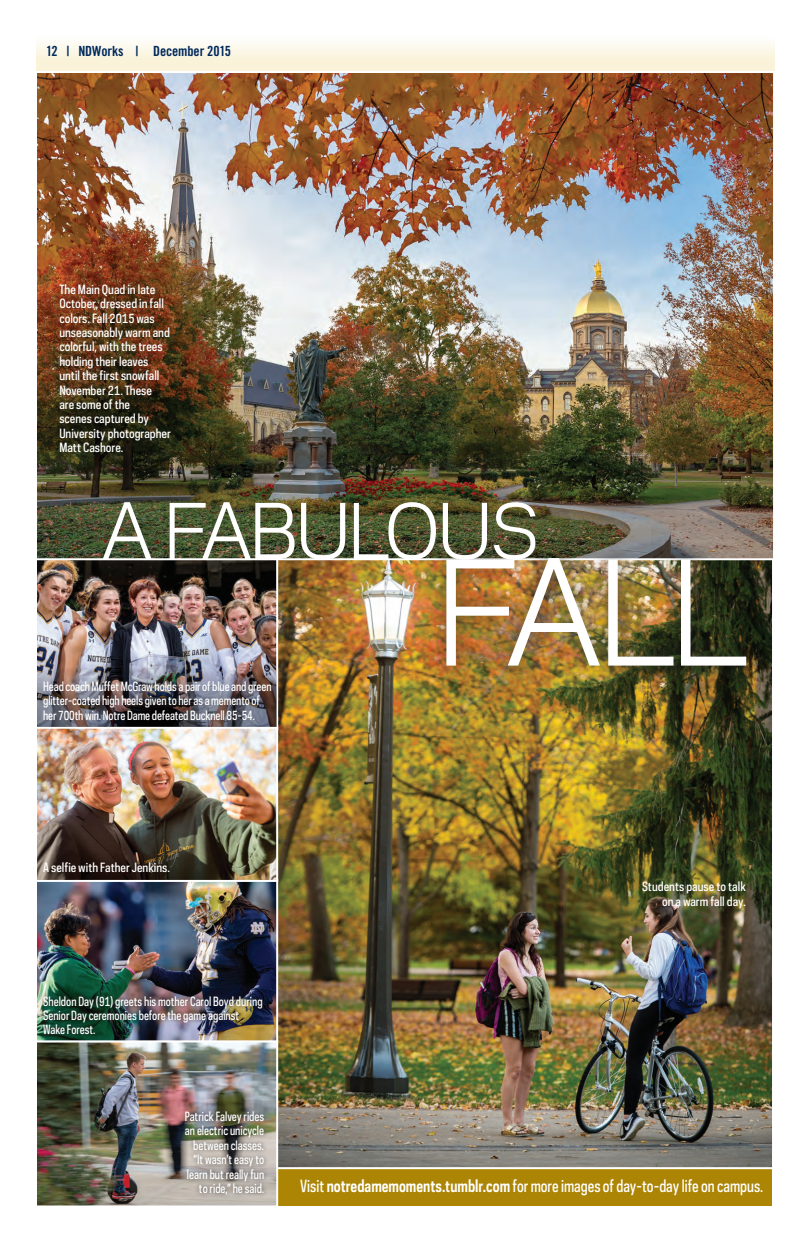
<style>
.page{position:relative;width:810px;height:1242px;background:#fff}
.page>*{position:absolute;margin:0;border:0;box-sizing:border-box;transform-origin:0 0}
.t1{font:136px "Galaxie Polaris";color:#fff}
.t2{font:72px "Galaxie Polaris";letter-spacing:-.05em;color:#fff}
.t3{font:500 15.8px "Galaxie Polaris Condensed";color:#fff;scale:.9 1}
.t4{font:14px "Trade Gothic Bold Cond Twenty";letter-spacing:-.01em;color:#00295c}
.t5{font:500 12px/14.4px "Galaxie Polaris Condensed";color:#fff;scale:.9 1}
.t6{font:500 12px/14.4px "Galaxie Polaris Condensed";color:#fff}
.s1{font-weight:700}
</style>
<div class="page">
<div style="left:273px;top:1163px;width:499px;height:43px;background:#ad8504"></div>
<img style="left:278px;top:560px;width:494px;height:607px">
<div style="left:36px;top:36px;width:738px;height:36px;background:linear-gradient(to bottom,#fefcf9,#f9f1d3)"></div>
<img style="left:38px;top:560px;width:237px;height:645px">
<div style="left:35px;top:557px;width:243px;height:173px;border:2px solid #fff"></div>
<div style="left:35px;top:879px;width:243px;height:164px;border:2px solid #fff"></div>
<div style="left:35px;top:1041px;width:243px;height:167px;border:2px solid #fff"></div>
<div style="left:35px;top:727px;width:243px;height:155px;border:2px solid #fff"></div>
<img style="left:38px;top:74px;width:734px;height:483px">
<div style="left:426px;top:538px;width:340px;height:148px;background:#231f20;opacity:.75"></div>
<div style="left:39px;top:990px;width:229px;height:50px;background:#231f20;opacity:.75"></div>
<img style="left:37px;top:659px;width:239px;height:68px">
<div style="left:180px;top:1106px;width:89px;height:93px;background:#231f20;opacity:.75"></div>
<hr style="left:276px;top:1167px;width:502px;height:2px;background:#fff">
<p class="t4" style="left:46px;top:42px;width:187px">12 | NDWorks | December 2015</p>
<p class="t6" style="left:59px;top:282px;width:113px">The Main Quad in late<br>October, dressed in fall colors. Fall 2015 was unseasonably warm and colorful, with the trees holding their leaves until the first snowfall<br>November 21. These<br>are some of the<br>scenes captured by<br>University photographer<br>Matt Cashore.</p>
<h2 class="t2" style="left:101px;top:477px;width:441px">A FABULOUS</h2>
<h1 class="t1" style="left:434px;top:511px;width:316px">FALL</h1>
<p class="t5" style="left:43px;top:679px;width:255px">Head coach Muffet McGraw holds a pair of blue and green glitter-coated high heels given to her as a memento of her 700th win. Notre Dame defeated Bucknell 85-54.</p>
<p class="t6" style="left:43px;top:860px;width:128px">A selfie with Father Jenkins.</p>
<p class="t5" style="left:43px;top:994px;width:245px">Sheldon Day (91) greets his mother Carol Boyd during<br>Senior Day ceremonies before the game against<br>Wake Forest.</p>
<p class="t5" style="left:185px;top:1109px;width:90px;text-align:right">Patrick Falvey rides an electric unicycle between classes. “It wasn’t easy to learn but really fun to ride,” he said.</p>
<p class="t6" style="left:642px;top:879px;width:105px;text-align:right">Students pause to talk on a warm fall day.</p>
<h3 class="t3" style="left:300px;top:1176px;width:516px">Visit <span class="s1">notredamemoments.tumblr.com</span> for more images of day-to-day life on campus.</h3>
</div>
